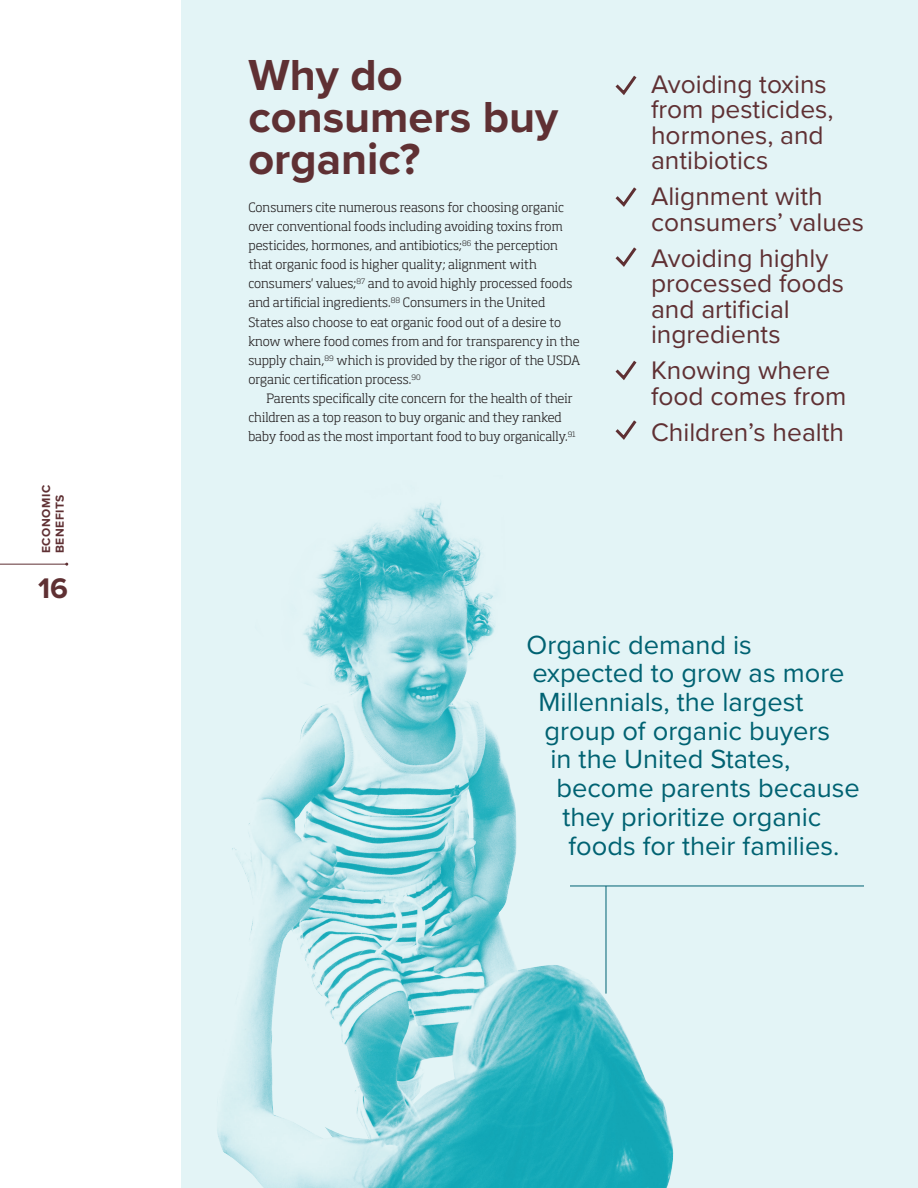
<style>
.page{position:relative;width:918px;height:1188px;background:#fff}
.page>*{position:absolute;margin:0;border:0;box-sizing:border-box;transform-origin:0 0}
.t1{font:700 45px/42px "Proxima Nova";color:#5f3033}
.t2{font:700 29.4px "Proxima Nova";color:#5f3033}
.t3{font:27.3px "Proxima Nova";color:#006272}
.t4{font:26.4px/25.5px "Proxima Nova";color:#5f3033}
.t5{font:300 12.75px/19.2px "Soho Std";color:#231f20}
.t6{font:700 12px/13.5px "Proxima Nova";letter-spacing:.05em;color:#5f3033}
</style>
<div class="page">
<div style="left:181px;top:0;width:737px;height:1188px;background:#e3f4f6"></div>
<img style="left:217px;top:502px;width:497px;height:686px">
<svg style="left:615px;top:75px;width:22px;height:20px"></svg>
<svg style="left:615px;top:187px;width:22px;height:20px"></svg>
<svg style="left:615px;top:247px;width:22px;height:20px"></svg>
<svg style="left:615px;top:360px;width:22px;height:20px"></svg>
<svg style="left:615px;top:420px;width:22px;height:20px"></svg>
<hr style="left:606px;top:886px;width:1px;height:108px;background:#006272">
<hr style="left:0;top:564px;width:67px;height:1px;background:#5f3033">
<hr style="left:570px;top:886px;width:294px;height:1px;background:#006272">
<p class="t6" style="left:39px;top:553px;width:70px;rotate:-90deg">ECONOMIC<br>BENEFITS</p>
<h2 class="t2" style="left:38px;top:566px;width:31px">16</h2>
<h1 class="t1" style="left:248px;top:53px;width:311px">Why do consumers buy organic?</h1>
<p class="t5" style="left:248px;top:197px;width:333px">Consumers cite numerous reasons for choosing organic over conventional foods including avoiding toxins from pesticides, hormones, and antibiotics;<sup>86</sup> the perception that organic food is higher quality; alignment with consumers' values;<sup>87</sup> and to avoid highly processed foods and artificial ingredients.<sup>88</sup> Consumers in the United States also choose to eat organic food out of a desire to know where food comes from and for transparency in the supply chain,<sup>89</sup> which is provided by the rigor of the USDA organic certification process.<sup>90</sup></p>
<p class="t5" style="left:248px;top:389px;width:329px;text-indent:18px">Parents specifically cite concern for the health of their children as a top reason to buy organic and they ranked baby food as the most important food to buy organically.<sup>91</sup></p>
<h3 class="t4" style="left:651px;top:72px;width:184px">Avoiding toxins from pesticides, hormones, and antibiotics</h3>
<h3 class="t4" style="left:651px;top:184px;width:214px">Alignment with consumers’ values</h3>
<h3 class="t4" style="left:651px;top:246px;width:195px">Avoiding highly processed foods and artificial ingredients</h3>
<h3 class="t4" style="left:651px;top:358px;width:197px">Knowing where food comes from</h3>
<h3 class="t4" style="left:651px;top:420px;width:195px">Children’s health</h3>
<h3 class="t3" style="left:526px;top:628px;width:227px">Organic demand is</h3>
<h3 class="t3" style="left:532px;top:657px;width:314px">expected to grow as more</h3>
<h3 class="t3" style="left:538px;top:686px;width:267px">Millennials, the largest</h3>
<h3 class="t3" style="left:544px;top:714px;width:287px">group of organic buyers</h3>
<h3 class="t3" style="left:550px;top:743px;width:242px">in the United States,</h3>
<h3 class="t3" style="left:556px;top:772px;width:305px">become parents because</h3>
<h3 class="t3" style="left:562px;top:801px;width:260px">they prioritize organic</h3>
<h3 class="t3" style="left:568px;top:829px;width:272px">foods for their families.</h3>
</div>
